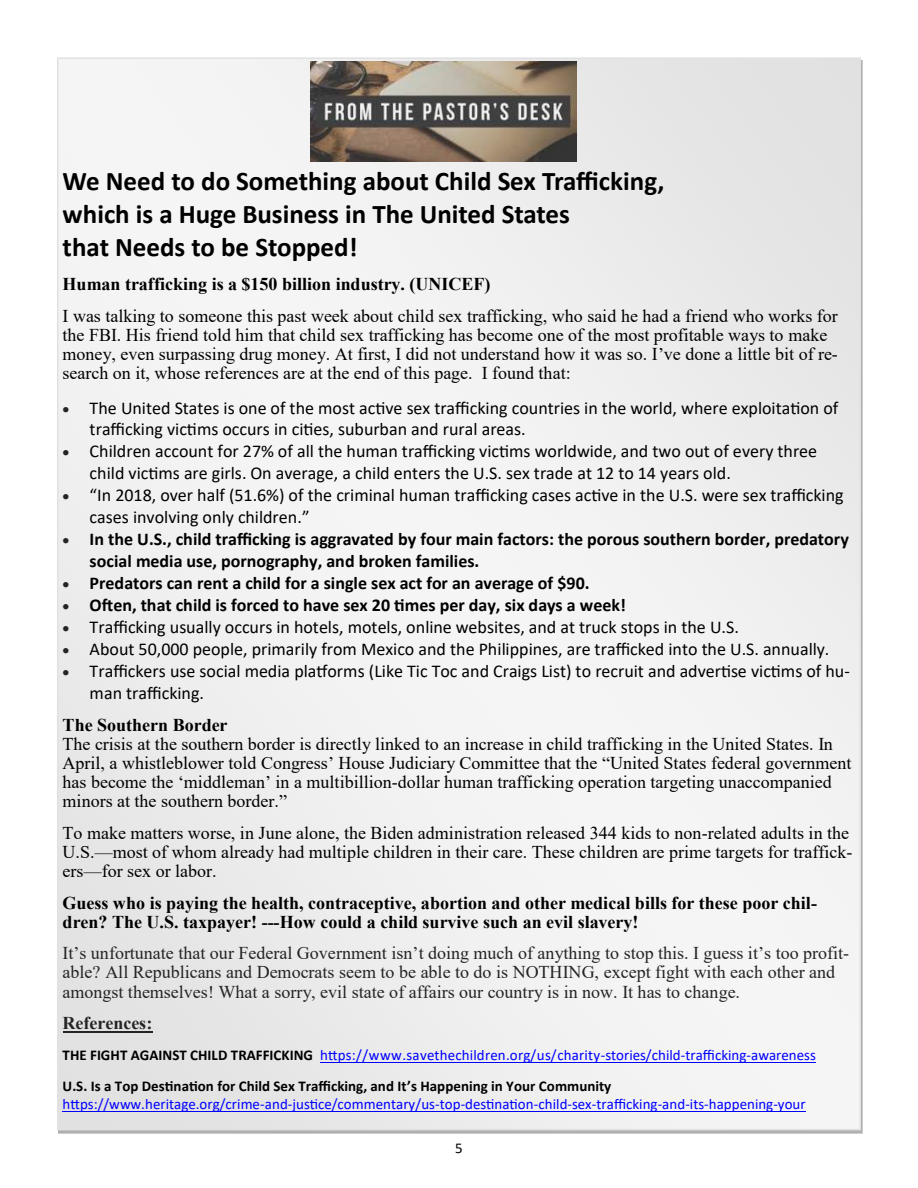
<style>
.page{position:relative;width:918px;height:1188px;background:#fff}
.page>*{position:absolute;margin:0;border:0;box-sizing:border-box;transform-origin:0 0}
.t1{font:700 27px "Calibri";color:#000}
.t2{font:18px/19px "Times New Roman";color:#000}
.t3{font:18px/21.9px "Calibri";color:#000}
.t4{font:18px/19px "Times New Roman";color:#242424}
.t5{font:700 18px/21.9px "Calibri";color:#000}
.t6{font:700 18px/18.9px "Times New Roman";color:#000}
.t7{font:700 18px "Times New Roman";letter-spacing:-.005em;color:#242424}
.t8{font:15px "Calibri";color:#00f}
.t9{font:700 15px "Calibri";color:#000}
.t10{font:15px "Calibri";color:#000}
.s1{color:#242424}
.s2{font-weight:700;color:#000}
</style>
<div class="page">
<div style="left:58px;top:58px;width:802px;height:1072px;background:linear-gradient(to right,#efefef,#f0f0f0)"></div>
<hr style="left:63px;top:1031px;width:90px;height:2px;background:#242424">
<hr style="left:320px;top:1062px;width:496px;height:1px;background:#00f">
<hr style="left:63px;top:1111px;width:743px;height:1px;background:#00f">
<img style="left:311px;top:61px;width:266px;height:101px">
<p class="t1" style="left:63px;top:170px;width:603px">We Need to do Something about Child Sex Trafficking,</p>
<p class="t1" style="left:63px;top:203px;width:509px">which is a Huge Business in The United States</p>
<p class="t1" style="left:63px;top:236px;width:296px">that Needs to be Stopped!</p>
<p class="t6" style="left:63px;top:275px;width:429px">Human trafficking is a $150 billion industry. (UNICEF)</p>
<p class="t2" style="left:63px;top:306px;width:777px">I was talking to someone this past week about child sex trafficking, who said he had a friend who works for the FBI. His friend told him that child sex trafficking has become one of the most profitable ways to make money, even surpassing drug money. At first, I did not understand how it was so. I’ve done a little bit of re&shy;search on it, whose references are at the end of this page. I found that:</p>
<p class="t3" style="left:90px;top:398px;width:750px;text-indent:-27px"><span class="s1">•</span> The United States is one of the most active sex trafficking countries in the world, where exploitation of trafficking victims occurs in cities, suburban and rural areas.</p>
<p class="t3" style="left:90px;top:442px;width:729px;text-indent:-27px"><span class="s1">•</span> Children account for 27% of all the human trafficking victims worldwide, and two out of every three child victims are girls. On average, a child enters the U.S. sex trade at 12 to 14 years old.</p>
<p class="t3" style="left:90px;top:486px;width:756px;text-indent:-27px"><span class="s1">•</span> “In 2018, over half (51.6%) of the criminal human trafficking cases active in the U.S. were sex trafficking cases involving only children.”</p>
<p class="t5" style="left:90px;top:530px;width:761px;text-indent:-27px"><span class="s1">•</span> In the U.S., child trafficking is aggravated by four main factors: the porous southern border, predatory social media use, pornography, and broken families.</p>
<p class="t5" style="left:63px;top:574px;width:529px"><span class="s1">•</span> Predators can rent a child for a single sex act for an average of $90.</p>
<p class="t5" style="left:63px;top:596px;width:565px"><span class="s1">•</span> Often, that child is forced to have sex 20 times per day, six days a week!</p>
<p class="t3" style="left:63px;top:618px;width:678px"><span class="s1">•</span> Trafficking usually occurs in hotels, motels, online websites, and at truck stops in the U.S.</p>
<p class="t3" style="left:63px;top:640px;width:768px"><span class="s1">•</span> About 50,000 people, primarily from Mexico and the Philippines, are trafficked into the U.S. annually.</p>
<p class="t3" style="left:90px;top:662px;width:762px;text-indent:-27px"><span class="s1">•</span> Traffickers use social media platforms (Like Tic Toc and Craigs List) to recruit and advertise victims of hu&shy;man trafficking.</p>
<p class="t6" style="left:63px;top:716px;width:167px">The Southern Border</p>
<p class="t2" style="left:63px;top:735px;width:790px">The crisis at the southern border is directly linked to an increase in child trafficking in the United States. In April, a whistleblower told Congress’ House Judiciary Committee that the “United States federal government has become the ‘middleman’ in a multibillion-dollar human trafficking operation targeting unaccompanied minors at the southern border.”</p>
<p class="t2" style="left:63px;top:824px;width:791px">To make matters worse, in June alone, the Biden administration released 344 kids to non-related adults in the<br>U.S.—most of whom already had multiple children in their care. These children are prime targets for traffick&shy;ers—for sex or labor.</p>
<p class="t6" style="left:63px;top:893px;width:756px">Guess who is paying the health, contraceptive, abortion and other medical bills for these poor chil&shy;dren? The U.S. taxpayer! ---How could a child survive such an evil slavery!</p>
<p class="t4" style="left:63px;top:944px;width:788px">It’s unfortunate that our Federal Government isn’t doing much of anything to stop this. I guess it’s too profit&shy;able? All Republicans and Democrats seem to be able to do is NOTHING, except fight with each other and amongst themselves! What a sorry, evil state of affairs our country is in now. It has to change.</p>
<p class="t7" style="left:63px;top:1013px;width:91px">References:</p>
<p class="t8" style="left:63px;top:1049px;width:755px"><span class="s2">THE FIGHT AGAINST CHILD TRAFFICKING</span> https://www.savethechildren.org/us/charity-stories/child-trafficking-awareness</p>
<p class="t9" style="left:63px;top:1080px;width:550px">U.S. Is a Top Destination for Child Sex Trafficking, and It’s Happening in Your Community</p>
<p class="t8" style="left:63px;top:1098px;width:745px">https://www.heritage.org/crime-and-justice/commentary/us-top-destination-child-sex-trafficking-and-its-happening-your</p>
<p class="t10" style="left:455px;top:1142px;width:9px">5</p>
</div>
